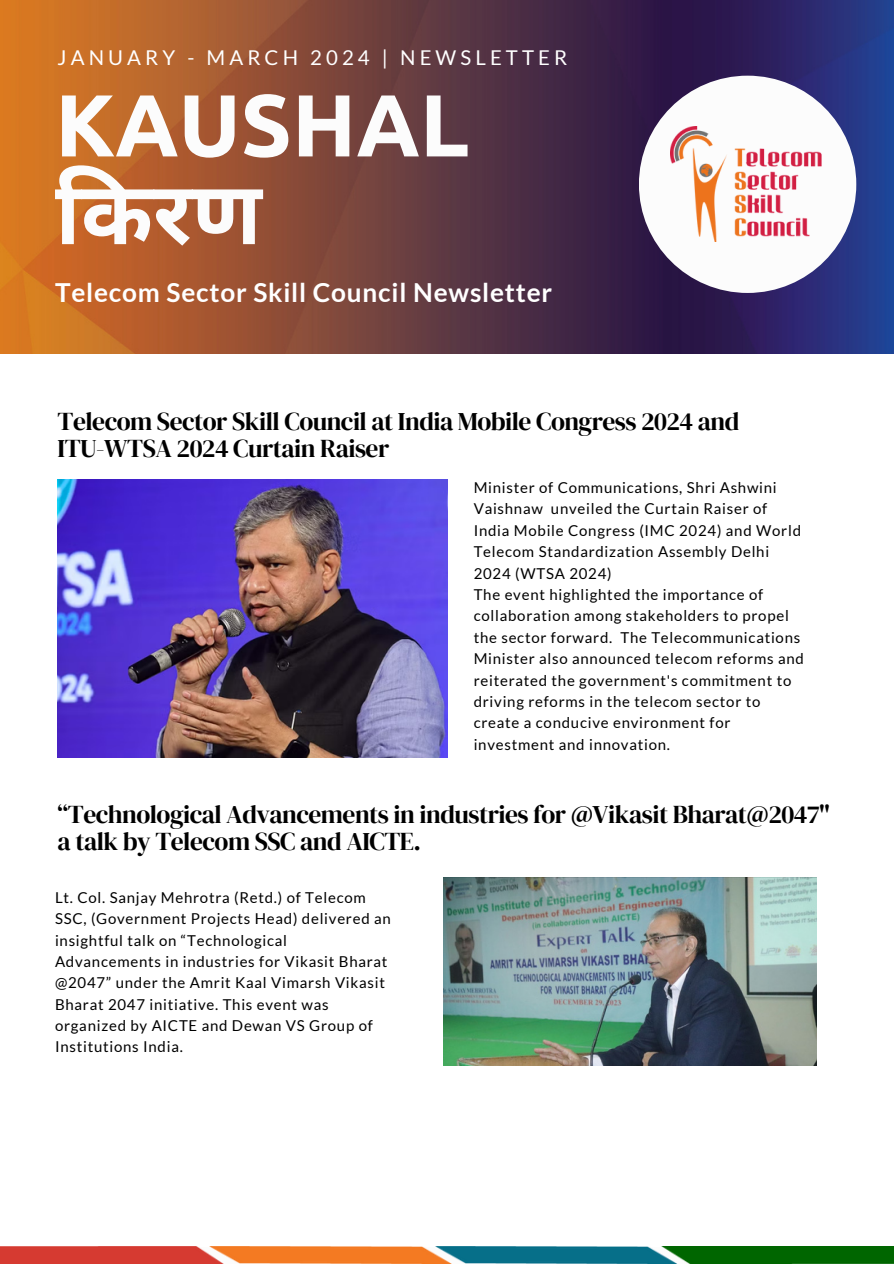
<style>
.page{position:relative;width:894px;height:1264px;background:#fff}
.page>*{position:absolute;margin:0;border:0;box-sizing:border-box;transform-origin:0 0}
.t1{font:700 87.9px/87.6px "Ubuntu";color:#fcfcfc}
.t2{font:700 26.25px "Lato";letter-spacing:.03em;color:#fff}
.t3{font:25.5px/27px "DM Serif Display";letter-spacing:-.02em;color:#000}
.t4{font:20.4px "Lato";letter-spacing:.2em;color:#fff}
.t5{font:15px/21.3px "Lato";letter-spacing:.05em;color:#000}
.s1{font-family:"Noto Sans Devanagari"}
</style>
<div class="page">
<img style="left:0;top:0;width:893px;height:353px">
<div style="left:638px;top:76px;width:218px;height:217px;background:#fcfcfc;border-radius:50%"></div>
<img style="left:670px;top:127px;width:152px;height:115px">
<img style="left:0;top:1246px;width:893px;height:17px">
<img style="left:58px;top:479px;width:389px;height:278px">
<img style="left:443px;top:877px;width:373px;height:188px">
<p class="t4" style="left:58px;top:45px;width:511px">JANUARY - MARCH 2024 | NEWSLETTER</p>
<p class="t1" style="left:55px;top:80px;width:415px">KAUSHAL <span class="s1">कि रण</span></p>
<p class="t2" style="left:55px;top:276px;width:498px">Telecom Sector Skill Council Newsletter</p>
<p class="t3" style="left:58px;top:407px;width:683px">Telecom Sector Skill Council at India Mobile Congress 2024 and<br>ITU-WTSA 2024 Curtain Raiser</p>
<p class="t5" style="left:473px;top:476px;width:329px">Minister of Communications, Shri Ashwini Vaishnaw unveiled the Curtain Raiser of India Mobile Congress (IMC 2024) and World Telecom Standardization Assembly Delhi 2024 (WTSA 2024)</p>
<p class="t5" style="left:473px;top:583px;width:331px">The event highlighted the importance of collaboration among stakeholders to propel the sector forward. The Telecommunications Minister also announced telecom reforms and reiterated the government's commitment to driving reforms in the telecom sector to create a conducive environment for investment and innovation.</p>
<p class="t3" style="left:58px;top:801px;width:773px;line-height:26.4px">“Technological Advancements in industries for @Vikasit Bharat@2047" a talk by Telecom SSC and AICTE.</p>
<p class="t5" style="left:55px;top:886px;width:337px">Lt. Col. Sanjay Mehrotra (Retd.) of Telecom SSC, (Government Projects Head) delivered an insightful talk on “Technological Advancements in industries for Vikasit Bharat @2047” under the Amrit Kaal Vimarsh Vikasit Bharat 2047 initiative. This event was organized by AICTE and Dewan VS Group of Institutions India.</p>
</div>
